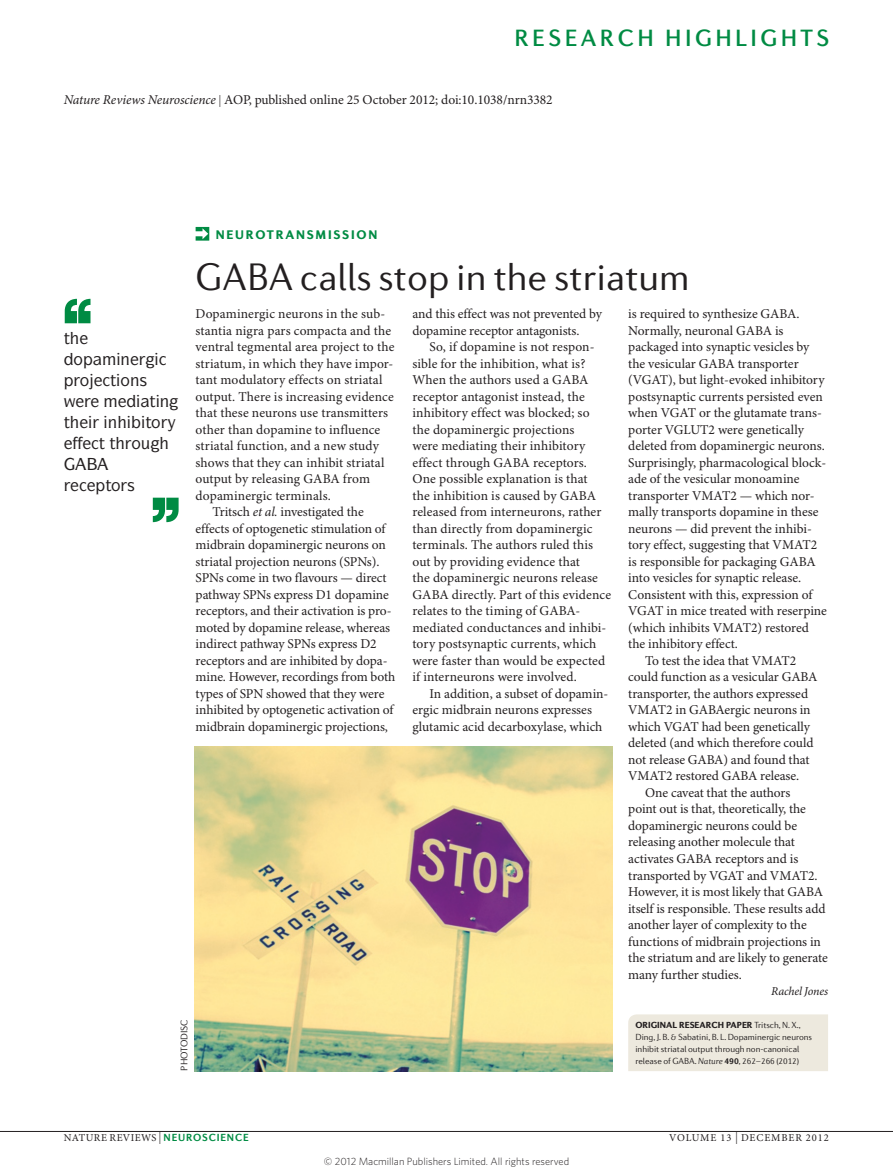
<style>
.page{position:relative;width:893px;height:1174px;background:#fff}
.page>*{position:absolute;margin:0;border:0;box-sizing:border-box;transform-origin:0 0}
.t1{font:300 39px "Diverda Sans Com";color:#231f20}
.sectionheader{font:500 24px "Diverda Sans Com";letter-spacing:.14em;color:#008b43}
.pulloutquote{font:500 16.5px "ITC Symbol Std";color:#231f20}
.bodyindent{font:13.5px/16.5px "Minion Pro";letter-spacing:-.005em;color:#231f20}
.bodyfirst{font:13.5px/16.5px "Minion Pro";letter-spacing:.01em;color:#231f20}
.ministrap{font:900 12.75px "Diverda Sans Com";letter-spacing:.14em;color:#008b43}
.author{font:italic 12px "Minion Pro";letter-spacing:-.015em;color:#231f20}
.t2{font:300 10.5px "Whitney";color:#231f20}
.t3{font:10.5px "Minion Pro";letter-spacing:.04em;color:#231f20}
.t4{font:10.5px "Minion Pro";letter-spacing:.07em;color:#231f20}
.creditstyle{font:300 9.75px "Diverda Sans Com";letter-spacing:-.005em;color:#231f20}
.webbody{font:300 9px/12px "Diverda Sans Com";letter-spacing:-.005em;color:#231f20}
.s1{font-style:italic}
.s2{font-size:12px}
.s3{font-weight:900}
.s4{font-weight:700}
.s5{font-family:"Minion Pro";font-weight:400}
.s6{font-family:"Diverda Sans Com";font-weight:700;color:#008b43}
</style>
<div class="page">
<svg style="left:153px;top:497px;width:26px;height:25px"></svg>
<svg style="left:65px;top:299px;width:26px;height:24px"></svg>
<img style="left:194px;top:746px;width:418px;height:325px">
<hr style="left:0;top:1131px;width:893px;height:1px;background:#231f20">
<svg style="left:196px;top:227px;width:13px;height:14px"></svg>
<div style="left:628px;top:1014px;width:200px;height:57px;background:#ede9de"></div>
<p class="sectionheader" style="left:514px;top:24px;width:316px">RESEARCH HIGHLIGHTS</p>
<p class="bodyindent" style="left:64px;top:92px;width:490px"><span class="s1">Nature Reviews Neuroscience</span> <span class="s2">|</span> AOP, published online 25 October 2012; doi:10.1038/nrn3382</p>
<p class="pulloutquote" style="left:80px;top:369px;width:69px">□ ▼□■▲</p>
<p class="pulloutquote" style="left:99px;top:432px;width:53px">▼ ▼ □◆</p>
<p class="pulloutquote" style="left:105px;top:474px;width:31px">▼□ ▲</p>
<p class="ministrap" style="left:216px;top:227px;width:163px">NEUROTRANSMISSION</p>
<p class="t1" style="left:196px;top:254px;width:495px">GABA calls stop in the striatum</p>
<p class="bodyfirst" style="left:196px;top:306px;width:200px">Dopaminergic neurons in the sub&shy;stantia nigra pars compacta and the ventral tegmental area project to the striatum, in which they have impor&shy;tant modulatory effects on striatal output. There is increasing evidence that these neurons use transmitters other than dopamine to influence striatal function, and a new study shows that they can inhibit striatal output by releasing GABA from dopaminergic terminals.</p>
<p class="bodyindent" style="left:196px;top:504px;width:201px;text-indent:17px">Tritsch <span class="s1">et al.</span> investigated the effects of optogenetic stimulation of midbrain dopaminergic neurons on striatal projection neurons (SPNs).<br>SPNs come in two flavours — direct pathway SPNs express D1 dopamine receptors, and their activation is pro&shy;moted by dopamine release, whereas indirect pathway SPNs express D2 receptors and are inhibited by dopa&shy;mine. However, recordings from both types of SPN showed that they were inhibited by optogenetic activation of midbrain dopaminergic projections,</p>
<p class="bodyindent" style="left:412px;top:306px;width:191px">and this effect was not prevented by dopamine receptor antagonists.</p>
<p class="bodyindent" style="left:412px;top:339px;width:200px;text-indent:17px">So, if dopamine is not respon&shy;sible for the inhibition, what is?<br>When the authors used a GABA receptor antagonist instead, the inhibitory effect was blocked; so<br>the dopaminergic projections<br>were mediating their inhibitory effect through GABA receptors.<br>One possible explanation is that<br>the inhibition is caused by GABA released from interneurons, rather than directly from dopaminergic terminals. The authors ruled this out by providing evidence that<br>the dopaminergic neurons release<br>GABA directly. Part of this evidence relates to the timing of GABA&shy;mediated conductances and inhibi&shy;tory postsynaptic currents, which were faster than would be expected if interneurons were involved.</p>
<p class="bodyindent" style="left:412px;top:686px;width:197px;text-indent:17px">In addition, a subset of dopamin&shy;ergic midbrain neurons expresses glutamic acid decarboxylase, which</p>
<p class="creditstyle" style="left:179px;top:1070px;width:53px;rotate:-90deg">PHOTODISC</p>
<p class="bodyindent" style="left:628px;top:306px;width:200px">is required to synthesize GABA.<br>Normally, neuronal GABA is packaged into synaptic vesicles by the vesicular GABA transporter (VGAT), but light-evoked inhibitory postsynaptic currents persisted even when VGAT or the glutamate trans&shy;porter VGLUT2 were genetically deleted from dopaminergic neurons.<br>Surprisingly, pharmacological block&shy;ade of the vesicular monoamine transporter VMAT2 — which nor&shy;mally transports dopamine in these neurons — did prevent the inhibi&shy;tory effect, suggesting that VMAT2 is responsible for packaging GABA into vesicles for synaptic release.<br>Consistent with this, expression of VGAT in mice treated with reserpine (which inhibits VMAT2) restored the inhibitory effect.</p>
<p class="bodyindent" style="left:628px;top:653px;width:191px;text-indent:17px">To test the idea that VMAT2 could function as a vesicular GABA transporter, the authors expressed<br>VMAT2 in GABAergic neurons in which VGAT had been genetically deleted (and which therefore could not release GABA) and found that<br>VMAT2 restored GABA release.</p>
<p class="bodyindent" style="left:628px;top:785px;width:201px;text-indent:17px">One caveat that the authors<br>point out is that, theoretically, the dopaminergic neurons could be releasing another molecule that activates GABA receptors and is transported by VGAT and VMAT2.<br>However, it is most likely that GABA itself is responsible. These results add another layer of complexity to the functions of midbrain projections in the striatum and are likely to generate many further studies.</p>
<p class="author" style="left:771px;top:984px;width:58px">Rachel Jones</p>
<p class="webbody" style="left:635px;top:1018px;width:178px"><span class="s3">ORIGINAL RESEARCH PAPER</span> Tritsch, N. X., Ding, J. B. &amp; Sabatini, B. L. Dopaminergic neurons inhibit striatal output through non-canonical release of GABA. <span class="s1">Nature</span> <span class="s4">490</span><span class="s1">,</span> 262<span class="s5">−</span>266 (2012)</p>
<p class="t3" style="left:64px;top:1131px;width:186px">NATURE REVIEWS <span class="s2">|</span> <span class="s6">NEUROSCIENCE</span></p>
<p class="t4" style="left:669px;top:1131px;width:161px">VOLUME 13 <span class="s2">|</span> DECEMBER 2012</p>
<p class="t2" style="left:324px;top:1154px;width:247px">© 2012 Macmillan Publishers Limited. All rights reserved</p>
</div>
